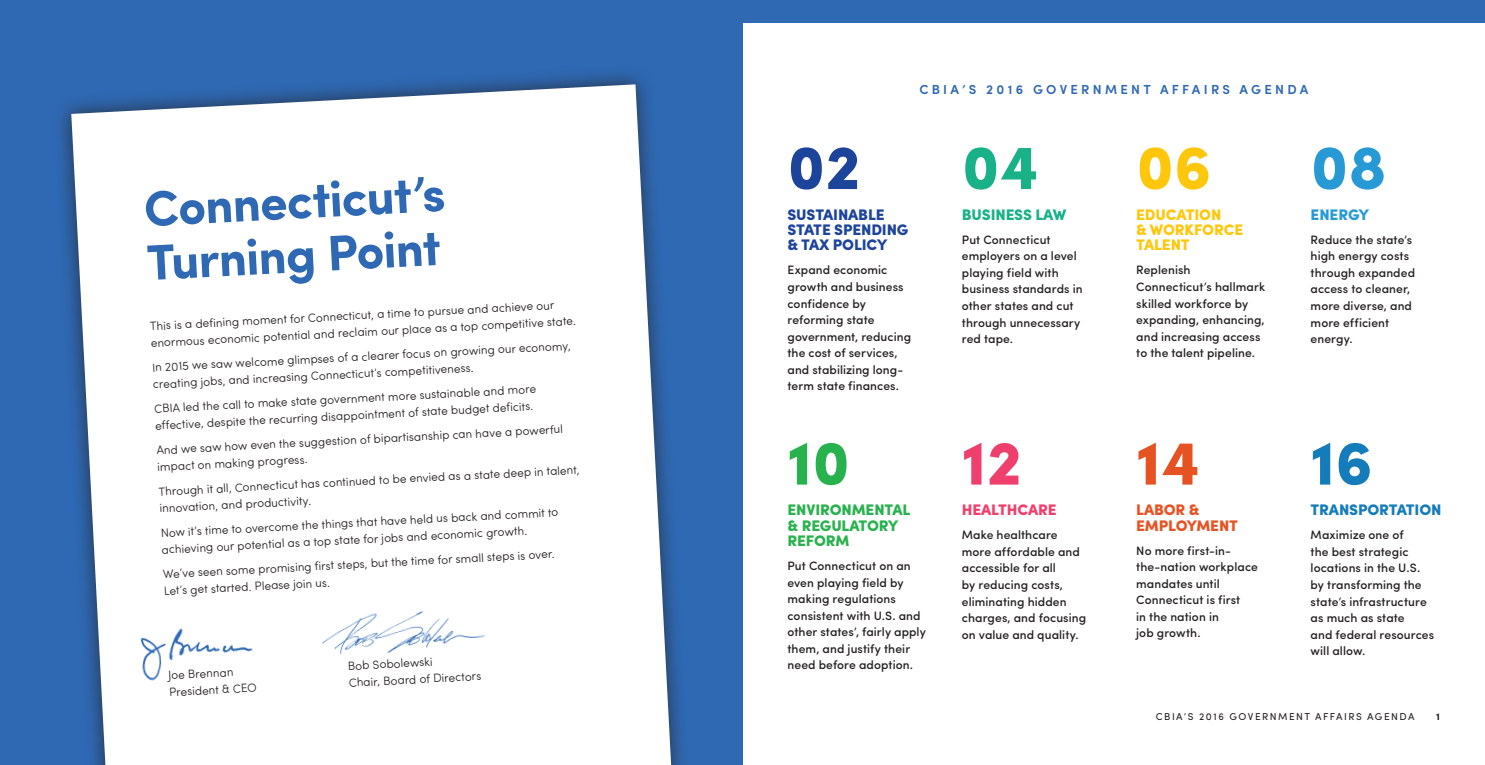
<style>
.page{position:relative;width:1485px;height:765px;background:#fff}
.page>*{position:absolute;margin:0;border:0;box-sizing:border-box;transform-origin:0 0}
.t1{font:900 62.5px "Sofia Pro";color:#1d449b}
.t2{font:900 62.5px "Sofia Pro";color:#fec70c}
.t3{font:900 62.5px "Sofia Pro";color:#ef406d}
.t4{font:900 62.5px "Sofia Pro";color:#279ad6}
.t5{font:900 62.5px "Sofia Pro";color:#e65323}
.t6{font:900 62.5px "Sofia Pro";color:#19b187}
.t7{font:900 62.5px "Sofia Pro";color:#28b24d}
.t8{font:900 62.5px "Sofia Pro";color:#157cbc}
.t9{font:700 50px/53.8px "Sofia Pro";color:#2f69b3}
.t10{font:900 15.25px/15.2px "Sofia Pro";letter-spacing:-.01em;color:#1d449b}
.t11{font:900 15.25px/15.2px "Sofia Pro";letter-spacing:-.01em;color:#28b24d}
.t12{font:900 15.25px/15.2px "Sofia Pro";letter-spacing:-.01em;color:#fec70c}
.t13{font:900 15.25px/15.2px "Sofia Pro";letter-spacing:-.01em;color:#e65323}
.t14{font:900 15.25px "Sofia Pro";letter-spacing:-.01em;color:#157cbc}
.t15{font:900 15.25px "Sofia Pro";letter-spacing:-.01em;color:#19b187}
.t16{font:900 15.25px "Sofia Pro";letter-spacing:-.01em;color:#ef406d}
.t17{font:900 15.25px "Sofia Pro";letter-spacing:-.01em;color:#279ad6}
.t18{font:600 13.12px "Sofia Pro";letter-spacing:.25em;color:#2f69b3}
.t19{font:500 12.25px/16.6px "Sofia Pro";letter-spacing:.005em;color:#231f20}
.t20{font:300 11.88px/16.9px "Sofia Pro";color:#231f20}
.t21{font:10px "Sofia Pro";letter-spacing:.15em;color:#231f20}
.t22{font:700 10px "Sofia Pro";color:#231f20}
</style>
<div class="page">
<div style="left:0;top:0;width:1485px;height:22px;background:#2f69b3"></div>
<div style="left:0;top:0;width:742px;height:765px;background:#2f69b3"></div>
<div style="left:53px;top:66px;width:637px;height:699px;background:#231f20;opacity:.75"></div>
<svg style="left:71px;top:84px;width:600px;height:681px;background:#edf1f7"></svg>
<img style="left:137px;top:624px;width:120px;height:59px">
<img style="left:320px;top:607px;width:168px;height:51px">
<h2 class="t9" style="left:142px;top:179px;width:303px;rotate:-3deg">Connecticut’s<br>Turning Point</h2>
<p class="t20" style="left:150px;top:317px;width:427px;rotate:-3deg">This is a defining moment for Connecticut, a time to pursue and achieve our enormous economic potential and reclaim our place as a top competitive state.</p>
<p class="t20" style="left:152px;top:358px;width:421px;rotate:-3deg">In 2015 we saw welcome glimpses of a clearer focus on growing our economy, creating jobs, and increasing Connecticut’s competitiveness.</p>
<p class="t20" style="left:154px;top:400px;width:384px;rotate:-3deg">CBIA led the call to make state government more sustainable and more effective, despite the recurring disappointment of state budget deficits.</p>
<p class="t20" style="left:156px;top:441px;width:409px;rotate:-3deg">And we saw how even the suggestion of bipartisanship can have a powerful impact on making progress.</p>
<p class="t20" style="left:158px;top:482px;width:423px;rotate:-3deg">Through it all, Connecticut has continued to be envied as a state deep in talent, innovation, and productivity.</p>
<p class="t20" style="left:160px;top:524px;width:400px;rotate:-3deg">Now it’s time to overcome the things that have held us back and commit to achieving our potential as a top state for jobs and economic growth.</p>
<p class="t20" style="left:163px;top:565px;width:394px;rotate:-3deg">We’ve seen some promising first steps, but the time for small steps is over.<br>Let’s get started. Please join us.</p>
<p class="t20" style="left:168px;top:666px;width:67px;rotate:-3deg">Joe Brennan</p>
<p class="t20" style="left:169px;top:683px;width:89px;rotate:-3deg">President &amp; CEO</p>
<p class="t20" style="left:348px;top:657px;width:86px;rotate:-3deg">Bob Sobolewski</p>
<p class="t20" style="left:348px;top:673px;width:134px;rotate:-3deg">Chair, Board of Directors</p>
<p class="t18" style="left:919px;top:80px;width:391px">CBIA’S 2016 GOVERNMENT AFFAIRS AGENDA</p>
<h1 class="t1" style="left:787px;top:118px;width:75px">02</h1>
<p class="t10" style="left:788px;top:206px;width:123px">SUSTAINABLE<br>STATE SPENDING &amp; TAX POLICY</p>
<p class="t19" style="left:788px;top:261px;width:125px">Expand economic growth and business confidence by reforming state government, reducing the cost of services, and stabilizing long&shy;term state finances.</p>
<h1 class="t7" style="left:787px;top:413px;width:64px">10</h1>
<h1 class="t6" style="left:962px;top:118px;width:79px">04</h1>
<p class="t15" style="left:962px;top:202px;width:106px">BUSINESS LAW</p>
<p class="t19" style="left:962px;top:230px;width:122px">Put Connecticut employers on a level playing field with business standards in other states and cut through unnecessary red tape.</p>
<h1 class="t3" style="left:962px;top:413px;width:62px">12</h1>
<h1 class="t2" style="left:1136px;top:118px;width:77px">06</h1>
<p class="t12" style="left:1136px;top:206px;width:109px">EDUCATION<br>&amp; WORKFORCE<br>TALENT</p>
<p class="t19" style="left:1136px;top:261px;width:130px">Replenish<br>Connecticut’s hallmark skilled workforce by expanding, enhancing, and increasing access to the talent pipeline.</p>
<h1 class="t5" style="left:1136px;top:413px;width:66px">14</h1>
<h1 class="t4" style="left:1311px;top:118px;width:77px">08</h1>
<p class="t17" style="left:1311px;top:202px;width:60px">ENERGY</p>
<p class="t19" style="left:1311px;top:230px;width:106px">Reduce the state’s high energy costs through expanded access to cleaner, more diverse, and more efficient energy.</p>
<h1 class="t8" style="left:1311px;top:413px;width:64px">16</h1>
<p class="t11" style="left:788px;top:501px;width:124px">ENVIRONMENTAL &amp; REGULATORY<br>REFORM</p>
<p class="t19" style="left:788px;top:557px;width:140px">Put Connecticut on an even playing field by making regulations consistent with U.S. and other states’, fairly apply them, and justify their need before adoption.</p>
<p class="t16" style="left:962px;top:498px;width:96px">HEALTHCARE</p>
<p class="t19" style="left:962px;top:526px;width:126px">Make healthcare more affordable and accessible for all<br>by reducing costs, eliminating hidden charges, and focusing on value and quality.</p>
<p class="t13" style="left:1136px;top:501px;width:103px">LABOR &amp;<br>EMPLOYMENT</p>
<p class="t19" style="left:1136px;top:541px;width:123px">No more first-in&shy;the-nation workplace mandates until<br>Connecticut is first<br>in the nation in<br>job growth.</p>
<p class="t14" style="left:1311px;top:498px;width:132px">TRANSPORTATION</p>
<p class="t19" style="left:1311px;top:526px;width:125px">Maximize one of<br>the best strategic locations in the U.S. by transforming the state’s infrastructure as much as state<br>and federal resources will allow.</p>
<p class="t21" style="left:1156px;top:709px;width:260px">CBIA’S 2016 GOVERNMENT AFFAIRS AGENDA</p>
<p class="t22" style="left:1436px;top:709px;width:5px">1</p>
</div>
